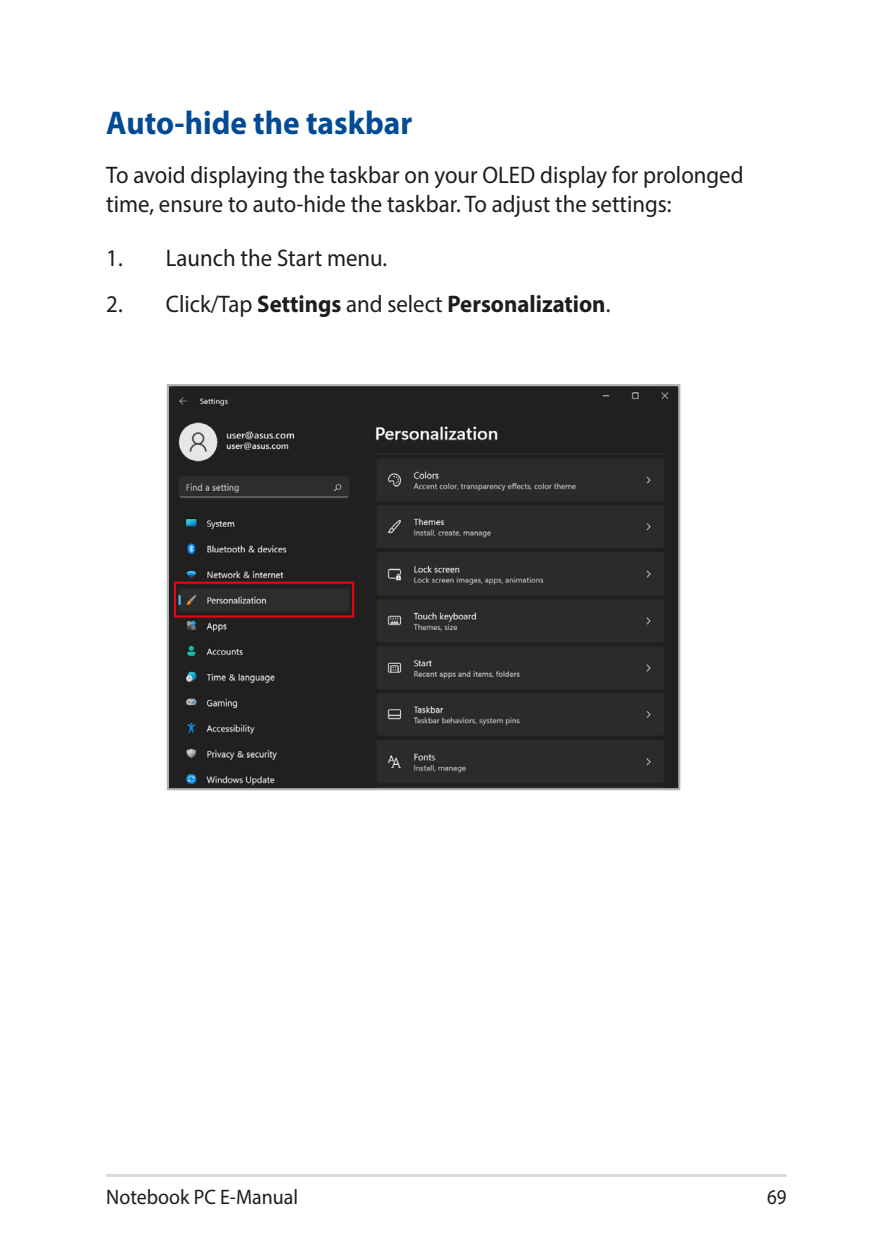
<style>
.page{position:relative;width:893px;height:1259px;background:#fff}
.page>*{position:absolute;margin:0;border:0;box-sizing:border-box;transform-origin:0 0}
.t1{font:700 33px "Myriad Pro";color:#004b94;scale:.95 1}
.t2{font:24px/28.8px "Myriad Pro";color:#1d1d1b;scale:.95 1}
.t3{font:700 24px "Myriad Pro";color:#1d1d1b;scale:.95 1}
.t4{font:21px "Myriad Pro";color:#1d1d1b;scale:.95 1}
.t5{font:21px "Myriad Pro";color:#1d1d1b;scale:.9 1}
.s1{font-weight:400}
</style>
<div class="page">
<hr style="left:106px;top:1174px;width:681px;height:3px;background:#dadada">
<img style="left:170px;top:387px;width:507px;height:400px">
<div style="left:167px;top:384px;width:513px;height:406px;border:2px solid #b2b2b2"></div>
<div style="left:174px;top:581px;width:180px;height:36px;border:2px solid #e30614"></div>
<h1 class="t1" style="left:106px;top:101px;width:324px">Auto-hide the taskbar</h1>
<p class="t2" style="left:106px;top:160px;width:672px">To avoid displaying the taskbar on your OLED display for prolonged time, ensure to auto-hide the taskbar. To adjust the settings:</p>
<p class="t2" style="left:106px;top:243px;width:297px">1. Launch the Start menu.</p>
<p class="t3" style="left:106px;top:288px;width:532px"><span class="s1">2. Click/Tap</span> Settings <span class="s1">and select</span> Personalization<span class="s1">.</span></p>
<p class="t4" style="left:106px;top:1184px;width:204px">Notebook PC E-Manual</p>
<p class="t5" style="left:767px;top:1184px;width:23px">69</p>
</div>
